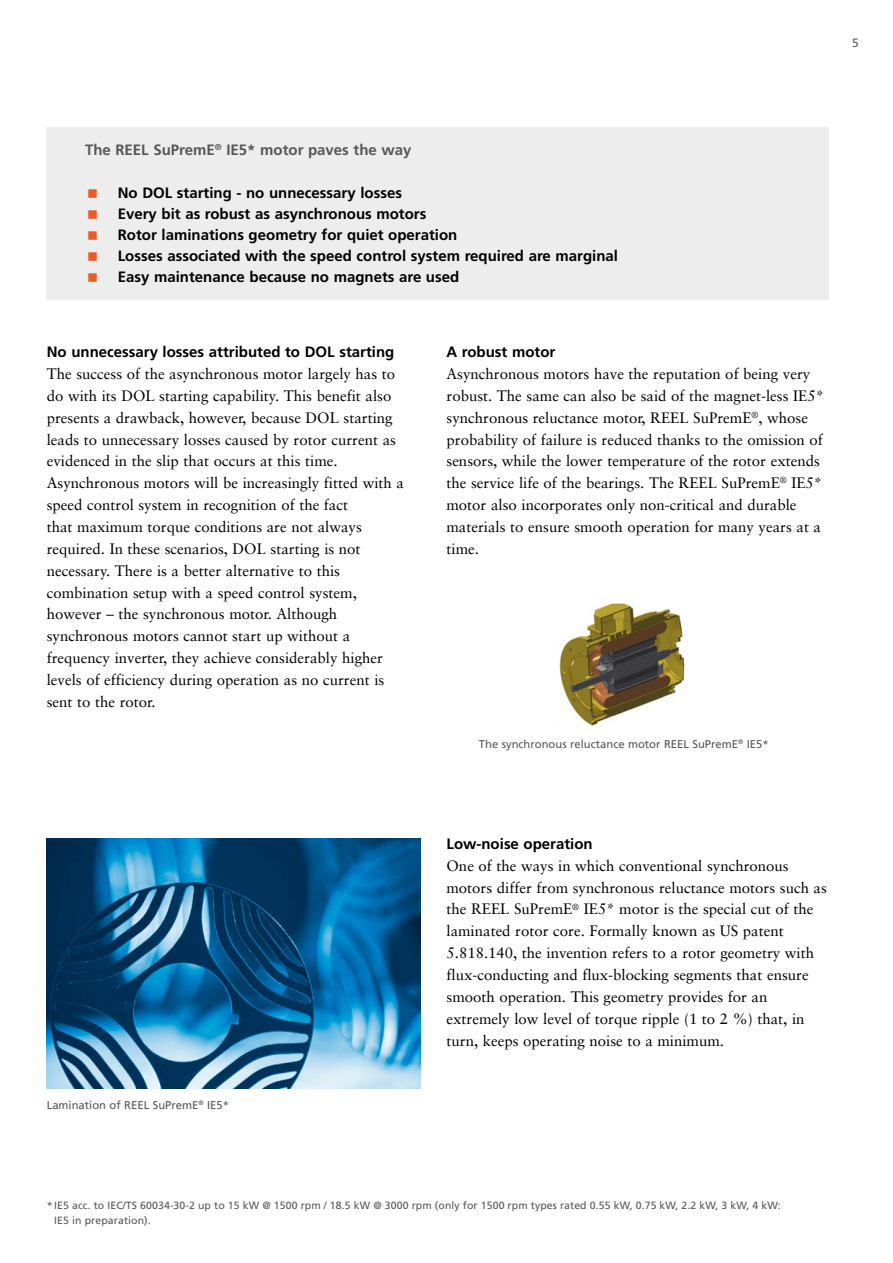
<style>
.page{position:relative;width:893px;height:1263px;background:#fff}
.page>*{position:absolute;margin:0;border:0;box-sizing:border-box;transform-origin:0 0}
.t1{font:15px/21.9px "Sabon LT";color:#000}
.t2{font:700 15px/21px "Frutiger LT Pro";color:#000}
.t3{font:700 15px "Frutiger LT Pro";color:#575756}
.t4{font:12px "Frutiger LT Pro";color:#575756}
.t5{font:11.25px "Frutiger LT Pro";color:#575756}
.t6{font:10.5px/15px "Frutiger LT Pro";letter-spacing:.01em;color:#575756}
</style>
<div class="page">
<div style="left:47px;top:127px;width:782px;height:172px;background:#ededed"></div>
<img style="left:47px;top:839px;width:374px;height:249px">
<img style="left:559px;top:602px;width:128px;height:125px">
<p class="t4" style="left:852px;top:36px;width:8px">5</p>
<p class="t3" style="left:85px;top:141px;width:328px">The REEL SuPremE<sup>®</sup> IE5* motor paves the way</p>
<p class="t2" style="left:118px;top:182px;width:502px">No DOL starting - no unnecessary losses<br>Every bit as robust as asynchronous motors<br>Rotor laminations geometry for quiet operation<br>Losses associated with the speed control system required are marginal Easy maintenance because no magnets are used</p>
<p class="t2" style="left:47px;top:341px;width:349px">No unnecessary losses attributed to DOL starting</p>
<p class="t1" style="left:47px;top:363px;width:359px">The success of the asynchronous motor largely has to do with its DOL starting capability. This benefit also presents a drawback, however, because DOL starting leads to unnecessary losses caused by rotor current as evidenced in the slip that occurs at this time.<br>Asynchronous motors will be increasingly fitted with a speed control system in recognition of the fact<br>that maximum torque conditions are not always required. In these scenarios, DOL starting is not necessary. There is a better alternative to this combination setup with a speed control system, however – the synchronous motor. Although synchronous motors cannot start up without a frequency inverter, they achieve considerably higher levels of efficiency during operation as no current is sent to the rotor.</p>
<p class="t5" style="left:47px;top:1098px;width:184px">Lamination of REEL SuPremE<sup>®</sup> IE5*</p>
<p class="t2" style="left:446px;top:341px;width:110px">A robust motor</p>
<p class="t1" style="left:446px;top:363px;width:379px">Asynchronous motors have the reputation of being very robust. The same can also be said of the magnet-less IE5* synchronous reluctance motor, REEL SuPremE<sup>®</sup>, whose probability of failure is reduced thanks to the omission of sensors, while the lower temperature of the rotor extends the service life of the bearings. The REEL SuPremE<sup>®</sup> IE5* motor also incorporates only non-critical and durable materials to ensure smooth operation for many years at a time.</p>
<p class="t5" style="left:479px;top:737px;width:291px">The synchronous reluctance motor REEL SuPremE<sup>®</sup> IE5*</p>
<p class="t2" style="left:446px;top:833px;width:148px">Low-noise operation</p>
<p class="t1" style="left:446px;top:854px;width:382px">One of the ways in which conventional synchronous motors differ from synchronous reluctance motors such as the REEL SuPremE<sup>®</sup> IE5* motor is the special cut of the laminated rotor core. Formally known as US patent 5.818.140, the invention refers to a rotor geometry with flux-conducting and flux-blocking segments that ensure smooth operation. This geometry provides for an extremely low level of torque ripple (1 to 2 %) that, in turn, keeps operating noise to a minimum.</p>
<p class="t6" style="left:54px;top:1198px;width:728px;text-indent:-7px">* IE5 acc. to IEC/TS 60034-30-2 up to 15 kW @ 1500 rpm / 18.5 kW @ 3000 rpm (only for 1500 rpm types rated 0.55 kW, 0.75 kW, 2.2 kW, 3 kW, 4 kW:<br>IE5 in preparation).</p>
</div>
